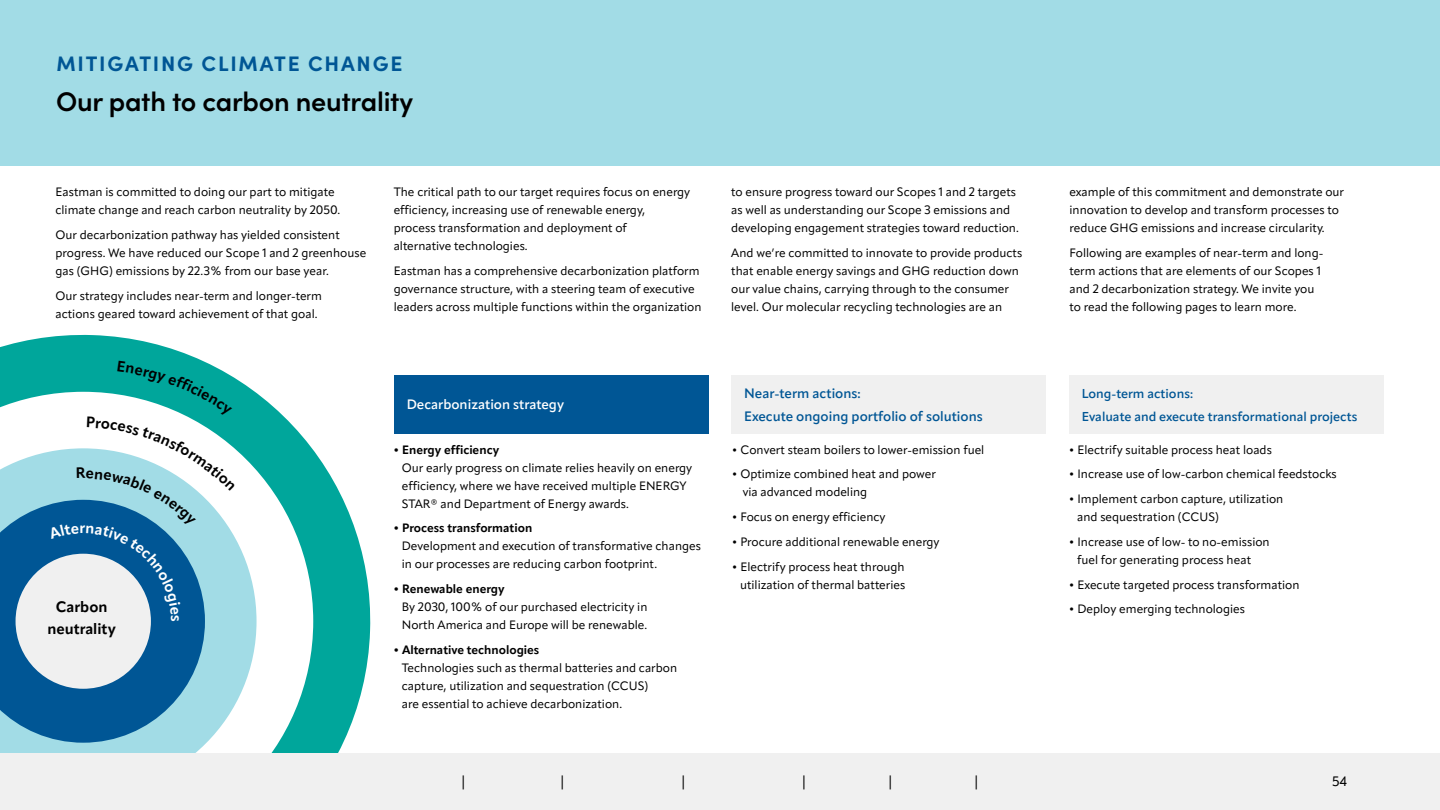
<style>
.page{position:relative;width:1440px;height:810px;background:#fff}
.page>*{position:absolute;margin:0;border:0;box-sizing:border-box;transform-origin:0 0}
.t1{font:600 27px "Sofia Pro";letter-spacing:-.01em;color:#000}
.t2{font:700 21px "Sofia Pro";letter-spacing:.085em;color:#005695}
.t3{font:700 15px/22.1px "Apparat";color:#000;text-align:center}
.t4{font:700 15px "Apparat";color:#fff}
.t5{font:600 13.5px/23.2px "Apparat";color:#005695}
.t6{font:600 13.5px "Apparat";color:#fff}
.t7{font:13.5px "Apparat";color:#000}
.t8{font:600 12.75px/23.2px "Apparat";color:#005695}
.t9{font:12px/18px "Apparat";color:#000}
.t10{font:700 12px "Apparat";color:#000}
</style>
<div class="page">
<svg style="left:0;top:334px;width:375px;height:420px"></svg>
<svg style="left:0;top:392px;width:313px;height:362px"></svg>
<svg style="left:0;top:448px;width:257px;height:306px;fill:#a2dce6"></svg>
<svg style="left:0;top:500px;width:205px;height:243px;background:#2473a7"></svg>
<div style="left:16px;top:554px;width:135px;height:135px;background:#f0f0f0;border-radius:50%"></div>
<div style="left:0;top:0;width:1440px;height:165px;background:#a2dce6"></div>
<div style="left:732px;top:375px;width:314px;height:58px;background:#f0f0f0"></div>
<div style="left:394px;top:375px;width:315px;height:58px;background:#005695"></div>
<div style="left:1069px;top:375px;width:315px;height:58px;background:#f0f0f0"></div>
<div style="left:0;top:754px;width:1440px;height:56px;background:#f0f0f0"></div>
<svg style="left:48px;top:360px;width:187px;height:261px"></svg>
<h2 class="t2" style="left:56px;top:48px;width:348px">MITIGATING CLIMATE CHANGE</h2>
<h1 class="t1" style="left:56px;top:81px;width:358px">Our path to carbon neutrality</h1>
<p class="t9" style="left:56px;top:183px;width:286px">Eastman is committed to doing our part to mitigate climate change and reach carbon neutrality by 2050.</p>
<p class="t9" style="left:56px;top:226px;width:312px">Our decarbonization pathway has yielded consistent progress. We have reduced our Scope 1 and 2 greenhouse gas (GHG) emissions by 22.3% from our base year.</p>
<p class="t9" style="left:56px;top:286px;width:268px">Our strategy includes near-term and longer-term actions geared toward achievement of that goal.</p>
<p class="t9" style="left:394px;top:183px;width:298px">The critical path to our target requires focus on energy efficiency, increasing use of renewable energy,<br>process transformation and deployment of<br>alternative technologies.</p>
<p class="t9" style="left:394px;top:262px;width:309px">Eastman has a comprehensive decarbonization platform governance structure, with a steering team of executive leaders across multiple functions within the organization</p>
<p class="t9" style="left:731px;top:183px;width:289px">to ensure progress toward our Scopes 1 and 2 targets as well as understanding our Scope 3 emissions and developing engagement strategies toward reduction.</p>
<p class="t9" style="left:731px;top:244px;width:293px">And we’re committed to innovate to provide products that enable energy savings and GHG reduction down our value chains, carrying through to the consumer level. Our molecular recycling technologies are an</p>
<p class="t9" style="left:1069px;top:183px;width:276px">example of this commitment and demonstrate our innovation to develop and transform processes to reduce GHG emissions and increase circularity.</p>
<p class="t9" style="left:1069px;top:244px;width:255px">Following are examples of near-term and long&shy;term actions that are elements of our Scopes 1 and 2 decarbonization strategy. We invite you to read the following pages to learn more.</p>
<p class="t4" style="left:79px;top:519px;width:7px">r</p>
<p class="t3" style="left:47px;top:596px;width:70px">Carbon neutrality</p>
<p class="t6" style="left:407px;top:396px;width:159px">Decarbonization strategy</p>
<p class="t8" style="left:1082px;top:382px;width:277px">Long-term actions:<br>Evaluate and execute transformational projects</p>
<p class="t10" style="left:394px;top:442px;width:107px">• Energy efficiency</p>
<p class="t9" style="left:402px;top:458px;width:292px">Our early progress on climate relies heavily on energy efficiency, where we have received multiple ENERGY<br>STAR® and Department of Energy awards.</p>
<p class="t10" style="left:394px;top:521px;width:140px">• Process transformation</p>
<p class="t9" style="left:402px;top:537px;width:301px">Development and execution of transformative changes in our processes are reducing carbon footprint.</p>
<p class="t10" style="left:394px;top:582px;width:113px">• Renewable energy</p>
<p class="t9" style="left:402px;top:598px;width:247px">By 2030, 100% of our purchased electricity in<br>North America and Europe will be renewable.</p>
<p class="t10" style="left:394px;top:642px;width:147px">• Alternative technologies</p>
<p class="t9" style="left:402px;top:659px;width:277px">Technologies such as thermal batteries and carbon capture, utilization and sequestration (CCUS)<br>are essential to achieve decarbonization.</p>
<p class="t5" style="left:744px;top:382px;width:240px">Near-term actions:<br>Execute ongoing portfolio of solutions</p>
<p class="t9" style="left:732px;top:441px;width:254px">• Convert steam boilers to lower-emission fuel</p>
<p class="t9" style="left:743px;top:465px;width:195px;text-indent:-11px">• Optimize combined heat and power via advanced modeling</p>
<p class="t9" style="left:732px;top:508px;width:155px">• Focus on energy efficiency</p>
<p class="t9" style="left:732px;top:533px;width:209px">• Procure additional renewable energy</p>
<p class="t9" style="left:732px;top:558px;width:175px;text-align:right">• Electrify process heat through utilization of thermal batteries</p>
<p class="t9" style="left:1069px;top:441px;width:205px">• Electrify suitable process heat loads</p>
<p class="t9" style="left:1069px;top:465px;width:269px">• Increase use of low-carbon chemical feedstocks</p>
<p class="t9" style="left:1077px;top:490px;width:208px;text-indent:-8px">• Implement carbon capture, utilization and sequestration (CCUS)</p>
<p class="t9" style="left:1077px;top:533px;width:194px;text-indent:-8px">• Increase use of low- to no-emission fuel for generating process heat</p>
<p class="t9" style="left:1069px;top:576px;width:232px">• Execute targeted process transformation</p>
<p class="t9" style="left:1069px;top:600px;width:178px">• Deploy emerging technologies</p>
<p class="t7" style="left:460px;top:774px;width:9px">|</p>
<p class="t7" style="left:559px;top:774px;width:9px">|</p>
<p class="t7" style="left:679px;top:774px;width:9px">|</p>
<p class="t7" style="left:800px;top:774px;width:9px">|</p>
<p class="t7" style="left:886px;top:773px;width:9px">|</p>
<p class="t7" style="left:973px;top:773px;width:9px">|</p>
<p class="t7" style="left:1332px;top:774px;width:16px">54</p>
</div>
